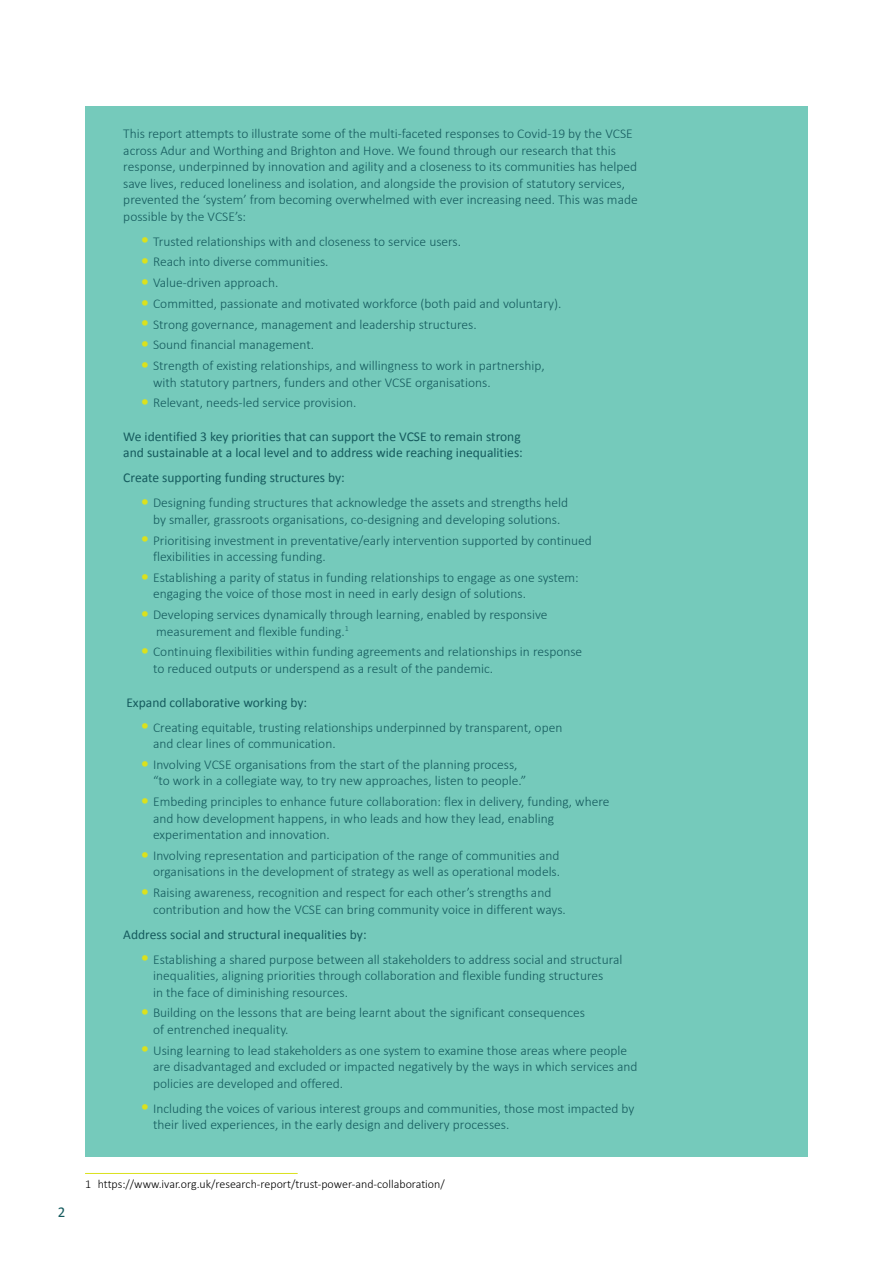
<style>
.page{position:relative;width:893px;height:1263px;background:#fff}
.page>*{position:absolute;margin:0;border:0;box-sizing:border-box;transform-origin:0 0}
.t1{font:15px "Calibri";color:#155b5e}
.body_start{font:300 13.5px/16.5px "Calibri";color:#155b5e}
.body{font:13.5px/16.5px "Calibri";color:#155b5e}
.t2{font:300 12px "Calibri";color:#000}
.s1{font-size:19.5px;color:#dbe11d}
</style>
<div class="page">
<div style="left:85px;top:106px;width:723px;height:1051px;background:#75cabb"></div>
<hr style="left:85px;top:1173px;width:213px;height:1px;background:#dbe11d">
<p class="t1" style="left:58px;top:1203px;width:9px">2</p>
<p class="body_start" style="left:123px;top:125px;width:516px">This report attempts to illustrate some of the multi-faceted responses to Covid-19 by the VCSE across Adur and Worthing and Brighton and Hove. We found through our research that this response, underpinned by innovation and agility and a closeness to its communities has helped save lives, reduced loneliness and isolation, and alongside the provision of statutory services, prevented the ‘system’ from becoming overwhelmed with ever increasing need. This was made possible by the VCSE’s:</p>
<p class="body_start" style="left:140px;top:233px;width:322px"><span class="s1">•</span> Trusted relationships with and closeness to service users.</p>
<p class="body_start" style="left:140px;top:254px;width:190px"><span class="s1">•</span> Reach into diverse communities.</p>
<p class="body_start" style="left:140px;top:274px;width:140px"><span class="s1">•</span> Value-driven approach.</p>
<p class="body_start" style="left:140px;top:295px;width:422px"><span class="s1">•</span> Committed, passionate and motivated workforce (both paid and voluntary).</p>
<p class="body_start" style="left:140px;top:316px;width:338px"><span class="s1">•</span> Strong governance, management and leadership structures.</p>
<p class="body_start" style="left:140px;top:337px;width:175px"><span class="s1">•</span> Sound financial management.</p>
<p class="body_start" style="left:153px;top:357px;width:393px;text-indent:-13px"><span class="s1">•</span> Strength of existing relationships, and willingness to work in partnership, with statutory partners, funders and other VCSE organisations.</p>
<p class="body_start" style="left:140px;top:395px;width:218px"><span class="s1">•</span> Relevant, needs-led service provision.</p>
<p class="body" style="left:123px;top:428px;width:401px">We identified 3 key priorities that can support the VCSE to remain strong and sustainable at a local level and to address wide reaching inequalities:</p>
<p class="body" style="left:123px;top:470px;width:223px">Create supporting funding structures by:</p>
<p class="body_start" style="left:140px;top:495px;width:429px;text-align:center"><span class="s1">•</span> Designing funding structures that acknowledge the assets and strengths held by smaller, grassroots organisations, co-designing and developing solutions.</p>
<p class="body_start" style="left:153px;top:532px;width:440px;text-indent:-13px"><span class="s1">•</span> Prioritising investment in preventative/early intervention supported by continued flexibilities in accessing funding.</p>
<p class="body_start" style="left:153px;top:569px;width:427px;text-indent:-13px"><span class="s1">•</span> Establishing a parity of status in funding relationships to engage as one system: engaging the voice of those most in need in early design of solutions.</p>
<p class="body_start" style="left:156px;top:606px;width:393px;text-indent:-16px"><span class="s1">•</span> Developing services dynamically through learning, enabled by responsive measurement and flexible funding.<sup>1</sup></p>
<p class="body_start" style="left:153px;top:644px;width:431px;text-indent:-13px"><span class="s1">•</span> Continuing flexibilities within funding agreements and relationships in response to reduced outputs or underspend as a result of the pandemic.</p>
<p class="body" style="left:126px;top:694px;width:182px">Expand collaborative working by:</p>
<p class="body_start" style="left:153px;top:719px;width:411px;text-indent:-13px"><span class="s1">•</span> Creating equitable, trusting relationships underpinned by transparent, open and clear lines of communication.</p>
<p class="body_start" style="left:153px;top:756px;width:375px;text-indent:-13px"><span class="s1">•</span> Involving VCSE organisations from the start of the planning process, “to work in a collegiate way, to try new approaches, listen to people.”</p>
<p class="body_start" style="left:153px;top:793px;width:458px;text-indent:-13px"><span class="s1">•</span> Embeding principles to enhance future collaboration: flex in delivery, funding, where and how development happens, in who leads and how they lead, enabling experimentation and innovation.</p>
<p class="body_start" style="left:140px;top:847px;width:421px;text-align:right"><span class="s1">•</span> Involving representation and participation of the range of communities and organisations in the development of strategy as well as operational models.</p>
<p class="body_start" style="left:153px;top:884px;width:414px;text-indent:-13px"><span class="s1">•</span> Raising awareness, recognition and respect for each other’s strengths and contribution and how the VCSE can bring community voice in different ways.</p>
<p class="body" style="left:123px;top:926px;width:245px">Address social and structural inequalities by:</p>
<p class="body_start" style="left:153px;top:951px;width:471px;text-indent:-13px"><span class="s1">•</span> Establishing a shared purpose between all stakeholders to address social and structural inequalities, aligning priorities through collaboration and flexible funding structures<br>in the face of diminishing resources.</p>
<p class="body_start" style="left:153px;top:1004px;width:433px;text-indent:-13px"><span class="s1">•</span> Building on the lessons that are being learnt about the significant consequences of entrenched inequality.</p>
<p class="body_start" style="left:153px;top:1042px;width:486px;text-indent:-13px"><span class="s1">•</span> Using learning to lead stakeholders as one system to examine those areas where people are disadvantaged and excluded or impacted negatively by the ways in which services and policies are developed and offered.</p>
<p class="body_start" style="left:153px;top:1100px;width:483px;text-indent:-13px"><span class="s1">•</span> Including the voices of various interest groups and communities, those most impacted by their lived experiences, in the early design and delivery processes.</p>
<p class="t2" style="left:85px;top:1176px;width:361px">1 https://www.ivar.org.uk/research-report/trust-power-and-collaboration/</p>
</div>
